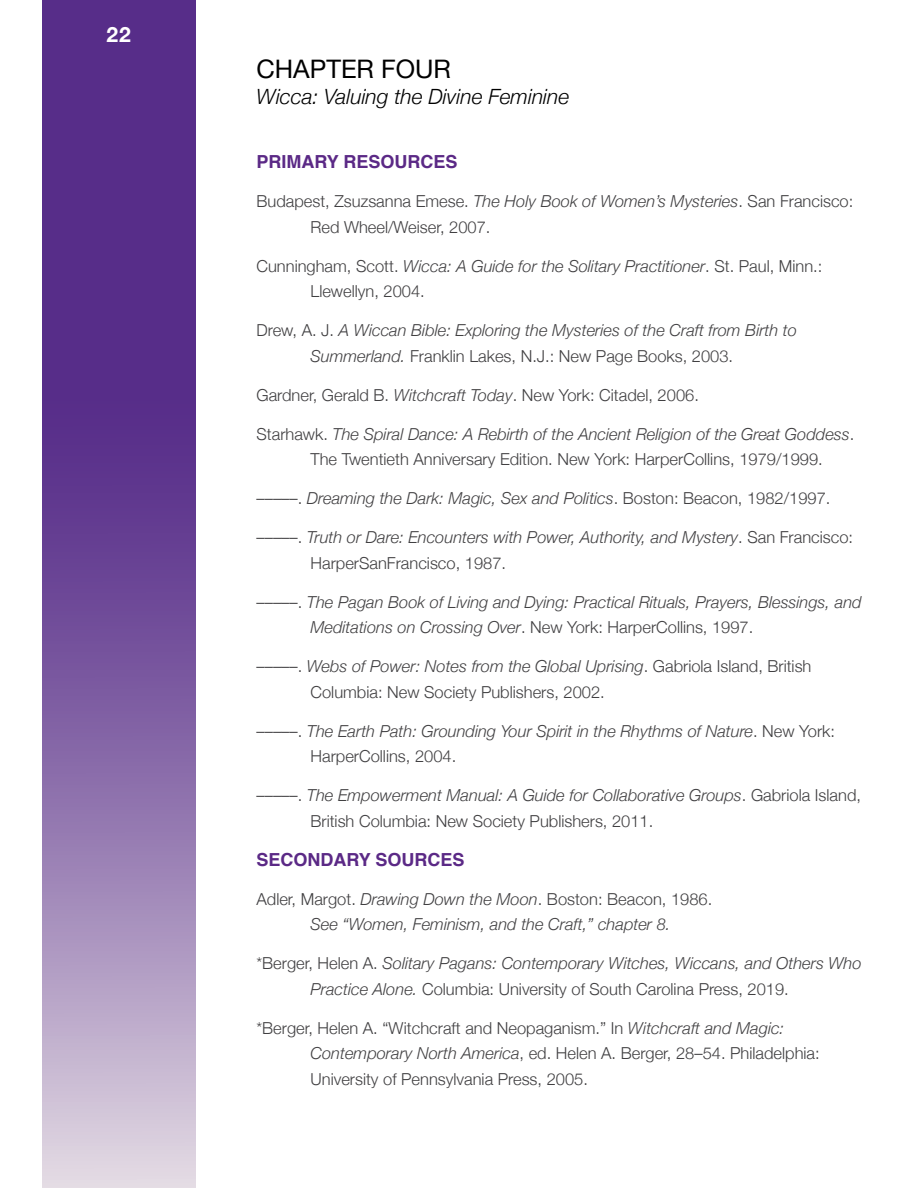
<style>
.page{position:relative;width:918px;height:1188px;background:#fff}
.page>*{position:absolute;margin:0;border:0;box-sizing:border-box;transform-origin:0 0}
.t1{font:25.5px "Helvetica Neue";color:#000}
.t2{font:italic 300 21px "Helvetica Neue";color:#000}
.t3{font:700 21px "Helvetica Neue";color:#fff}
.t4{font:700 18px "Helvetica";color:#5b2986}
.t5{font:300 16.5px/25.5px "Helvetica Neue";color:#414042}
.t6{font:italic 300 16.5px/25.5px "Helvetica Neue";color:#414042}
.s1{font-style:italic}
.s2{font-style:normal}
</style>
<div class="page">
<svg style="left:42px;top:0;width:153px;height:1188px;background:#7f5ea2"></svg>
<p class="t3" style="left:107px;top:18px;width:26px">22</p>
<h1 class="t1" style="left:256px;top:51px;width:196px">CHAPTER FOUR</h1>
<p class="t2" style="left:256px;top:80px;width:314px">Wicca: Valuing the Divine Feminine</p>
<p class="t4" style="left:256px;top:147px;width:203px">PRIMARY RESOURCES</p>
<p class="t5" style="left:311px;top:187px;width:544px;text-indent:-54px">Budapest, Zsuzsanna Emese. <span class="s1">The Holy Book of Women’s Mysteries</span>. San Francisco:<br>Red Wheel/Weiser, 2007.</p>
<p class="t5" style="left:311px;top:252px;width:513px;text-indent:-54px">Cunningham, Scott. <span class="s1">Wicca: A Guide for the Solitary Practitioner</span>. St. Paul, Minn.:<br>Llewellyn, 2004.</p>
<p class="t6" style="left:256px;top:317px;width:542px;text-align:center"><span class="s2">Drew, A. J.</span> A Wiccan Bible: Exploring the Mysteries of the Craft from Birth to<br>Summerland. <span class="s2">Franklin Lakes, N.J.: New Page Books, 2003.</span></p>
<p class="t5" style="left:256px;top:381px;width:444px">Gardner, Gerald B. <span class="s1">Witchcraft Today</span>. New York: Citadel, 2006.</p>
<p class="t5" style="left:311px;top:420px;width:545px;text-indent:-54px">Starhawk. <span class="s1">The Spiral Dance: A Rebirth of the Ancient Religion of the Great Goddess</span>.<br>The Twentieth Anniversary Edition. New York: HarperCollins, 1979/1999.</p>
<p class="t6" style="left:256px;top:485px;width:576px"><span class="s2">–––––.</span> Dreaming the Dark: Magic, Sex and Politics<span class="s2">. Boston: Beacon, 1982/1997.</span></p>
<p class="t6" style="left:311px;top:524px;width:544px;text-indent:-54px"><span class="s2">–––––.</span> Truth or Dare: Encounters with Power, Authority, and Mystery<span class="s2">. San Francisco:<br>HarperSanFrancisco, 1987.</span></p>
<p class="t6" style="left:311px;top:588px;width:553px;text-indent:-54px"><span class="s2">–––––.</span> The Pagan Book of Living and Dying: Practical Rituals, Prayers, Blessings, and<br>Meditations on Crossing Over<span class="s2">. New York: HarperCollins, 1997.</span></p>
<p class="t5" style="left:311px;top:652px;width:503px;text-indent:-54px">–––––. <span class="s1">Webs of Power: Notes from the Global Uprising</span>. Gabriola Island, British<br>Columbia: New Society Publishers, 2002.</p>
<p class="t6" style="left:311px;top:717px;width:526px;text-indent:-54px"><span class="s2">–––––.</span> The Earth Path: Grounding Your Spirit in the Rhythms of Nature<span class="s2">. New York:<br>HarperCollins, 2004.</span></p>
<p class="t5" style="left:311px;top:781px;width:552px;text-indent:-54px">–––––. <span class="s1">The Empowerment Manual: A Guide for Collaborative Groups</span>. Gabriola Island,<br>British Columbia: New Society Publishers, 2011.</p>
<p class="t4" style="left:256px;top:845px;width:210px">SECONDARY SOURCES</p>
<p class="t6" style="left:311px;top:885px;width:403px;text-indent:-54px"><span class="s2">Adler, Margot.</span> Drawing Down the Moon<span class="s2">. Boston: Beacon, 1986.<br></span>See “Women, Feminism, and the Craft,” chapter 8.</p>
<p class="t6" style="left:311px;top:950px;width:553px;text-indent:-54px"><span class="s2">*Berger, Helen A.</span> Solitary Pagans: Contemporary Witches, Wiccans, and Others Who<br>Practice Alone. <span class="s2">Columbia: University of South Carolina Press, 2019.</span></p>
<p class="t5" style="left:311px;top:1014px;width:511px;text-indent:-54px">*Berger, Helen A. “Witchcraft and Neopaganism.” In <span class="s1">Witchcraft and Magic:<br>Contemporary North America</span>, ed. Helen A. Berger, 28–54. Philadelphia:<br>University of Pennsylvania Press, 2005.</p>
</div>
